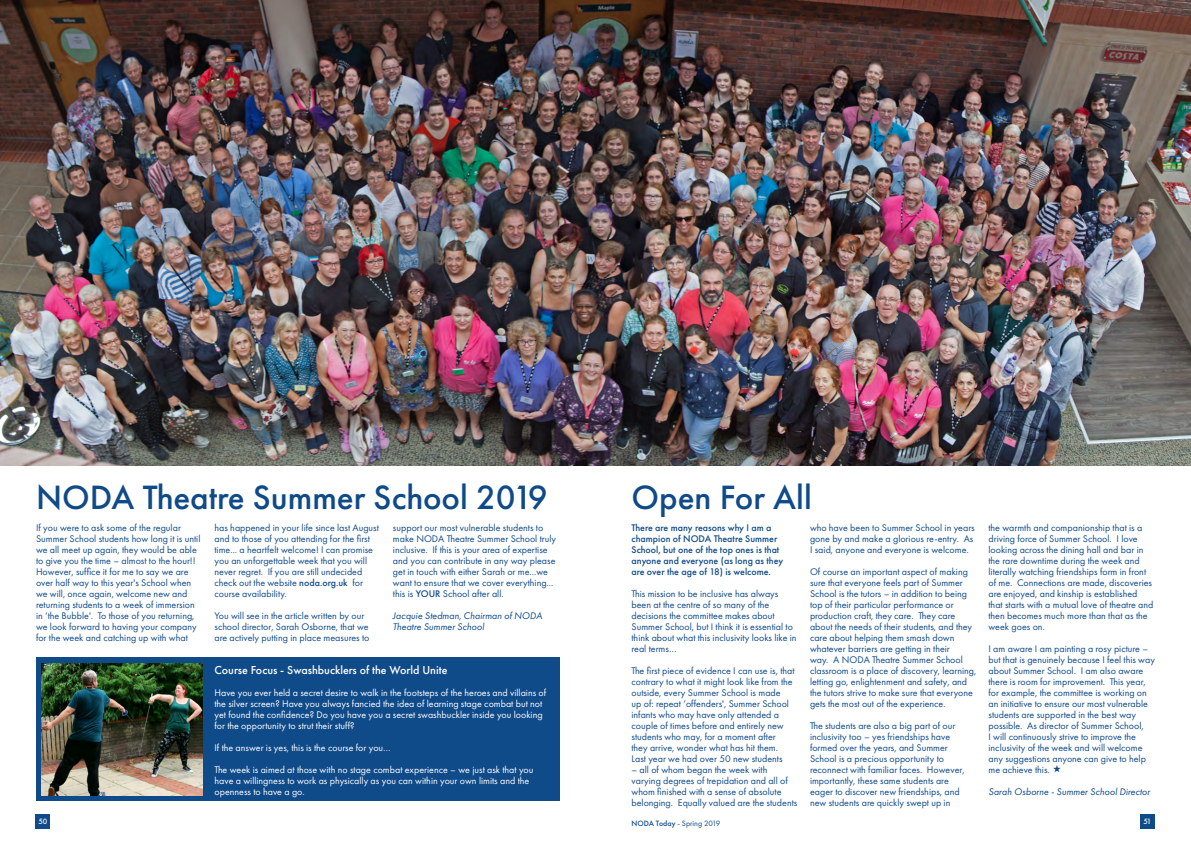
<style>
.page{position:relative;width:1191px;height:842px;background:#fff}
.page>*{position:absolute;margin:0;border:0;box-sizing:border-box;transform-origin:0 0}
.t1{font:500 35px "Futura PT";color:#0f4a89}
.t2{font:500 12px "Futura PT";color:#fff}
.t3{font:10px/11px "Futura PT";color:#0f4a89}
.t4{font:10px/11px "Futura PT";color:#fff}
.t5{font:500 10px/11px "Futura PT";color:#0f4a89}
.t6{font:italic 10px/11px "Futura PT";color:#0f4a89}
.t7{font:8px "Futura PT";color:#0f4a89}
.t8{font:500 8px "Futura PT";color:#fff}
.s1{font-weight:500}
</style>
<div class="page">
<div style="left:36px;top:658px;width:523px;height:143px;background:#0f4a89"></div>
<img style="left:0;top:0;width:1191px;height:465px">
<img style="left:41px;top:663px;width:161px;height:132px">
<div style="left:36px;top:814px;width:14px;height:14px;background:#0f4a89"></div>
<div style="left:1140px;top:814px;width:14px;height:14px;background:#0f4a89"></div>
<p class="t1" style="left:36px;top:476px;width:513px">NODA Theatre Summer School 2019</p>
<p class="t3" style="left:393px;top:522px;width:165px">support our most vulnerable students to make NODA Theatre Summer School truly inclusive. If this is your area of expertise and you can contribute in any way please get in touch with either Sarah or me...we want to ensure that we cover everything... this is <span class="s1">YOUR</span> School after all.</p>
<p class="t6" style="left:393px;top:610px;width:151px">Jacquie Stedman, Chairman of NODA<br>Theatre Summer School</p>
<p class="t2" style="left:214px;top:663px;width:234px">Course Focus - Swashbucklers of the World Unite</p>
<p class="t4" style="left:214px;top:687px;width:333px">Have you ever held a secret desire to walk in the footsteps of the heroes and villains of the silver screen? Have you always fancied the idea of learning stage combat but not yet found the confidence? Do you have you a secret swashbuckler inside you looking for the opportunity to strut their stuff?</p>
<p class="t4" style="left:214px;top:742px;width:178px">If the answer is yes, this is the course for you…</p>
<p class="t4" style="left:214px;top:764px;width:320px">The week is aimed at those with no stage combat experience – we just ask that you have a willingness to work as physically as you can within your own limits and the openness to have a go.</p>
<p class="t8" style="left:38px;top:816px;width:11px">50</p>
<p class="t7" style="left:631px;top:818px;width:90px"><span class="s1">NODA Today</span> - Spring 2019</p>
<p class="t8" style="left:1143px;top:816px;width:10px">51</p>
<p class="t1" style="left:631px;top:476px;width:182px">Open For All</p>
<p class="t3" style="left:36px;top:522px;width:166px">If you were to ask some of the regular Summer School students how long it is until we all meet up again, they would be able to give you the time – almost to the hour!!<br>However, suffice it for me to say we are over half way to this year's School when we will, once again, welcome new and returning students to a week of immersion in ‘the Bubble'. To those of you returning, we look forward to having your company for the week and catching up with what</p>
<p class="t3" style="left:214px;top:522px;width:166px">has happened in your life since last August and to those of you attending for the first time... a heartfelt welcome! I can promise you an unforgettable week that you will never regret. If you are still undecided check out the website <span class="s1">noda.org.uk</span> for course availability.</p>
<p class="t5" style="left:631px;top:522px;width:153px">There are many reasons why I am a champion of NODA Theatre Summer School, but one of the top ones is that anyone and everyone (as long as they are over the age of 18) is welcome.</p>
<p class="t3" style="left:631px;top:588px;width:167px">This mission to be inclusive has always been at the centre of so many of the decisions the committee makes about Summer School, but I think it is essential to think about what this inclusivity looks like in real terms…</p>
<p class="t3" style="left:631px;top:665px;width:165px">The first piece of evidence I can use is, that contrary to what it might look like from the outside, every Summer School is made<br>up of: repeat ‘offenders', Summer School infants who may have only attended a couple of times before and entirely new students who may, for a moment after<br>they arrive, wonder what has hit them.<br>Last year we had over 50 new students</p>
<p class="t3" style="left:631px;top:764px;width:167px">– all of whom began the week with varying degrees of trepidation and all of whom finished with a sense of absolute belonging. Equally valued are the students</p>
<p class="t3" style="left:810px;top:522px;width:166px">who have been to Summer School in years gone by and make a glorious re-entry. As<br>I said, anyone and everyone is welcome.</p>
<p class="t3" style="left:810px;top:566px;width:168px">Of course an important aspect of making sure that everyone feels part of Summer School is the tutors – in addition to being top of their particular performance or production craft, they care. They care about the needs of their students, and they care about helping them smash down whatever barriers are getting in their<br>way. A NODA Theatre Summer School classroom is a place of discovery, learning, letting go, enlightenment and safety, and the tutors strive to make sure that everyone gets the most out of the experience.</p>
<p class="t3" style="left:810px;top:720px;width:156px">The students are also a big part of our inclusivity too – yes friendships have formed over the years, and Summer School is a precious opportunity to reconnect with familiar faces. However, importantly, these same students are eager to discover new friendships, and new students are quickly swept up in</p>
<p class="t3" style="left:988px;top:522px;width:166px">the warmth and companionship that is a driving force of Summer School. I love looking across the dining hall and bar in the rare downtime during the week and literally watching friendships form in front of me. Connections are made, discoveries are enjoyed, and kinship is established that starts with a mutual love of theatre and then becomes much more than that as the week goes on.</p>
<p class="t3" style="left:988px;top:643px;width:168px">I am aware I am painting a rosy picture – but that is genuinely because I feel this way about Summer School. I am also aware there is room for improvement. This year, for example, the committee is working on an initiative to ensure our most vulnerable students are supported in the best way possible. As director of Summer School,<br>I will continuously strive to improve the inclusivity of the week and will welcome any suggestions anyone can give to help me achieve this.</p>
<p class="t6" style="left:988px;top:786px;width:163px">Sarah Osborne - Summer School Director</p>
<p class="t3" style="left:214px;top:610px;width:156px">You will see in the article written by our school director, Sarah Osborne, that we are actively putting in place measures to</p>
</div>
